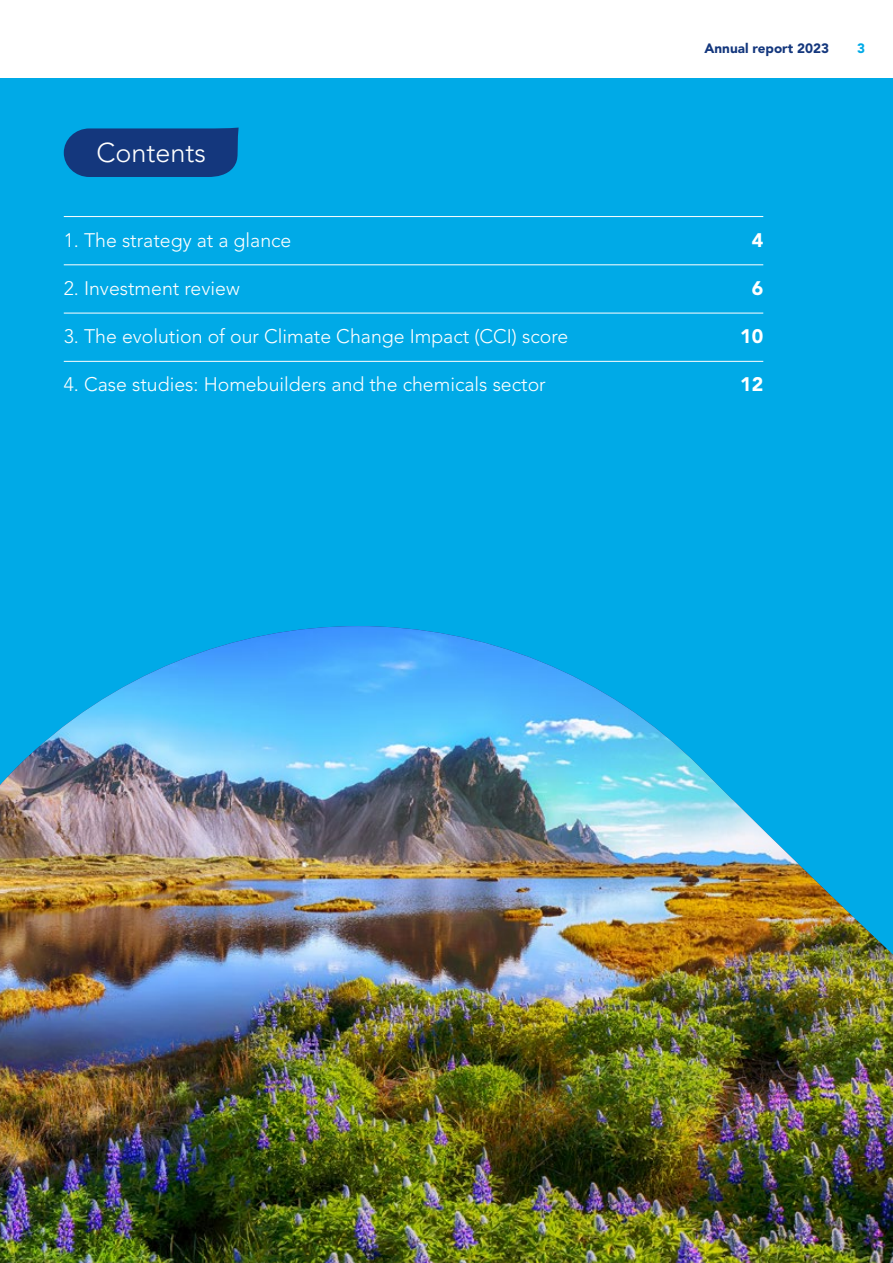
<style>
.page{position:relative;width:893px;height:1263px;background:#fff}
.page>*{position:absolute;margin:0;border:0;box-sizing:border-box;transform-origin:0 0}
.t1{font:300 27px "Avenir LT Std";color:#fff}
.t2{font:300 19.5px "Avenir LT Std";color:#fff}
.t3{font:900 19.5px "Avenir LT Std";color:#fff}
.t4{font:900 13.5px "Avenir LT Std";color:#14377d}
.t5{font:900 13.5px "Avenir LT Std";color:#00aae7}
</style>
<div class="page">
<div style="left:0;top:79px;width:893px;height:1184px;background:#00aae7"></div>
<svg style="left:64px;top:128px;width:175px;height:49px"></svg>
<hr style="left:64px;top:216px;width:699px;height:1px;background:#fff">
<hr style="left:64px;top:265px;width:699px;height:1px;background:#fff">
<hr style="left:64px;top:313px;width:699px;height:1px;background:#fff">
<hr style="left:64px;top:361px;width:699px;height:1px;background:#fff">
<img style="left:0;top:626px;width:893px;height:637px">
<h1 class="t1" style="left:96px;top:137px;width:111px">Contents</h1>
<p class="t4" style="left:704px;top:40px;width:126px">Annual report 2023</p>
<p class="t5" style="left:857px;top:40px;width:9px">3</p>
<p class="t2" style="left:64px;top:228px;width:229px">1. The strategy at a glance</p>
<p class="t3" style="left:752px;top:228px;width:13px">4</p>
<p class="t2" style="left:64px;top:277px;width:177px">2. Investment review</p>
<p class="t3" style="left:752px;top:276px;width:13px">6</p>
<p class="t2" style="left:64px;top:325px;width:506px">3. The evolution of our Climate Change Impact (CCI) score</p>
<p class="t3" style="left:740px;top:324px;width:25px">10</p>
<p class="t2" style="left:64px;top:373px;width:483px">4. Case studies: Homebuilders and the chemicals sector</p>
<p class="t3" style="left:740px;top:373px;width:25px">12</p>
</div>
